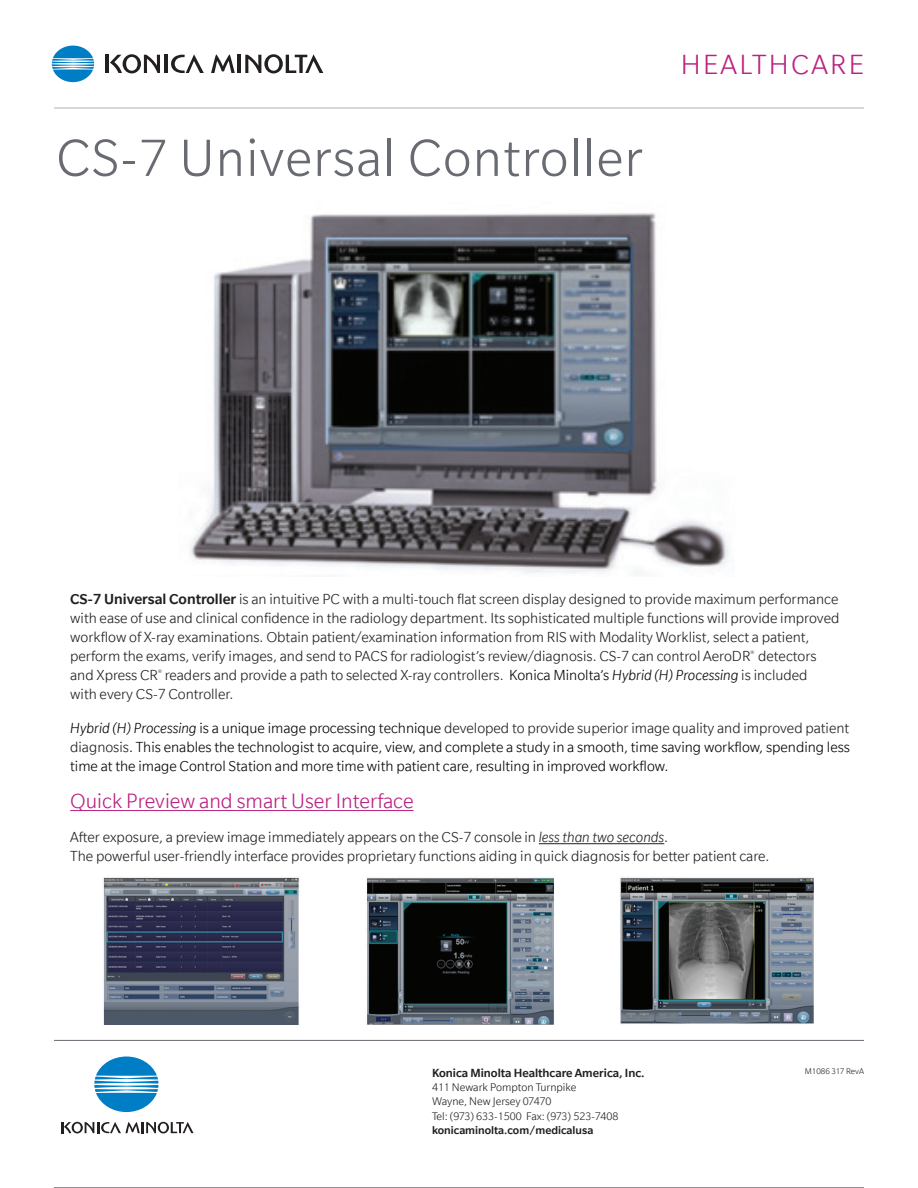
<style>
.page{position:relative;width:918px;height:1188px;background:#fff}
.page>*{position:absolute;margin:0;border:0;box-sizing:border-box;transform-origin:0 0}
.t1{font:300 57px "Slate";letter-spacing:.02em;color:#696b73}
.t2{font:300 30px "Slate";letter-spacing:.075em;color:#ba2280}
.t3{font:300 22.5px "Slate";color:#ba2280}
.t4{font:300 15.75px/18.9px "Slate";color:#231f20}
.t5{font:300 15.75px/18.9px "Slate";color:#040503}
.t6{font:500 12.75px "Slate";color:#231f20}
.t7{font:300 12px/14.2px "Slate";color:#231f20}
.t8{font:500 12px "Slate";color:#231f20}
.t9{font:300 9px "Slate";color:#231f20}
.t10{font:300 6px "Slate";color:#231f20}
.s1{font-weight:500}
.s2{color:#040503}
.s3{font-style:italic;color:#040503}
.s4{color:#231f20}
.s5{font-style:italic}
</style>
<div class="page">
<hr style="left:54px;top:1187px;width:810px;height:1px;background:#231f20">
<hr style="left:105px;top:55px;width:3px;height:18px;background:#231f20">
<hr style="left:165px;top:55px;width:3px;height:18px;background:#231f20">
<hr style="left:238px;top:55px;width:3px;height:18px;background:#231f20">
<svg style="left:171px;top:54px;width:33px;height:19px"></svg>
<svg style="left:110px;top:54px;width:50px;height:19px"></svg>
<svg style="left:245px;top:54px;width:78px;height:19px"></svg>
<svg style="left:211px;top:54px;width:24px;height:19px"></svg>
<svg style="left:52px;top:46px;width:42px;height:36px"></svg>
<hr style="left:70px;top:810px;width:344px;height:1px;background:#ba2280">
<hr style="left:539px;top:843px;width:125px;height:1px;background:#231f20">
<hr style="left:54px;top:108px;width:810px;height:1px;background:#aeb3b8">
<hr style="left:54px;top:1040px;width:810px;height:1px;background:#696b73">
<svg style="left:94px;top:1057px;width:64px;height:55px"></svg>
<svg style="left:61px;top:1122px;width:133px;height:11px"></svg>
<img style="left:620px;top:877px;width:194px;height:147px">
<img style="left:367px;top:877px;width:187px;height:147px">
<img style="left:103px;top:877px;width:196px;height:147px">
<img style="left:191px;top:213px;width:538px;height:362px">
<h1 class="t1" style="left:56px;top:129px;width:588px">CS-7 Universal Controller</h1>
<h2 class="t2" style="left:681px;top:49px;width:185px">HEALTHCARE</h2>
<p class="t4" style="left:70px;top:590px;width:771px"><span class="s1">CS-7 Universal Controller</span> is an intuitive PC with a multi-touch flat screen display designed to provide maximum performance with ease of use and clinical confidence in the radiology department. Its sophisticated multiple functions will provide improved workflow of X-ray examinations. Obtain patient/examination information from RIS with Modality Worklist, select a patient, perform the exams, verify images, and send to PACS for radiologist’s review/diagnosis. CS-7 can control AeroDR</p>
<p class="t10" style="left:751px;top:650px;width:5px">®</p>
<p class="t4" style="left:70px;top:647px;width:748px;text-indent:688px">detectors and Xpress CR readers and provide a path to selected X-ray controllers. <span class="s2">Konica Minolta’s</span> <span class="s3">Hybrid (H) Processing</span> is included</p>
<p class="t10" style="left:158px;top:669px;width:5px">®</p>
<p class="t4" style="left:70px;top:677px;width:781px;line-height:33.9px">with every CS-7 Controller.<br><span class="s3">Hybrid (H) Processing</span> <span class="s2">is a unique image processing technique</span> developed to provide superior image quality and improved patient</p>
<p class="t5" style="left:70px;top:737px;width:781px"><span class="s4">diagnosis</span>. This enables the technologist to acquire, view, and complete a study in a smooth, time saving workflow, spending less time at the image Control Station and more time with patient care, resulting in improved workflow.</p>
<h3 class="t3" style="left:70px;top:789px;width:345px">Quick Preview and smart User Interface</h3>
<p class="t4" style="left:70px;top:828px;width:701px">After exposure, a preview image immediately appears on the CS-7 console in <span class="s5">less than two seconds</span>.<br>The powerful user-friendly interface provides proprietary functions aiding in quick diagnosis for better patient care.</p>
<p class="t6" style="left:432px;top:1066px;width:214px">Konica Minolta Healthcare America, Inc.</p>
<p class="t7" style="left:432px;top:1080px;width:188px">411 Newark Pompton Turnpike<br>Wayne, New Jersey 07470<br>Tel: (973) 633-1500 Fax: (973) 523-7408</p>
<p class="t8" style="left:432px;top:1124px;width:163px">konicaminolta.com/medicalusa</p>
<p class="t9" style="left:805px;top:1067px;width:61px">M1086 317 RevA</p>
</div>
